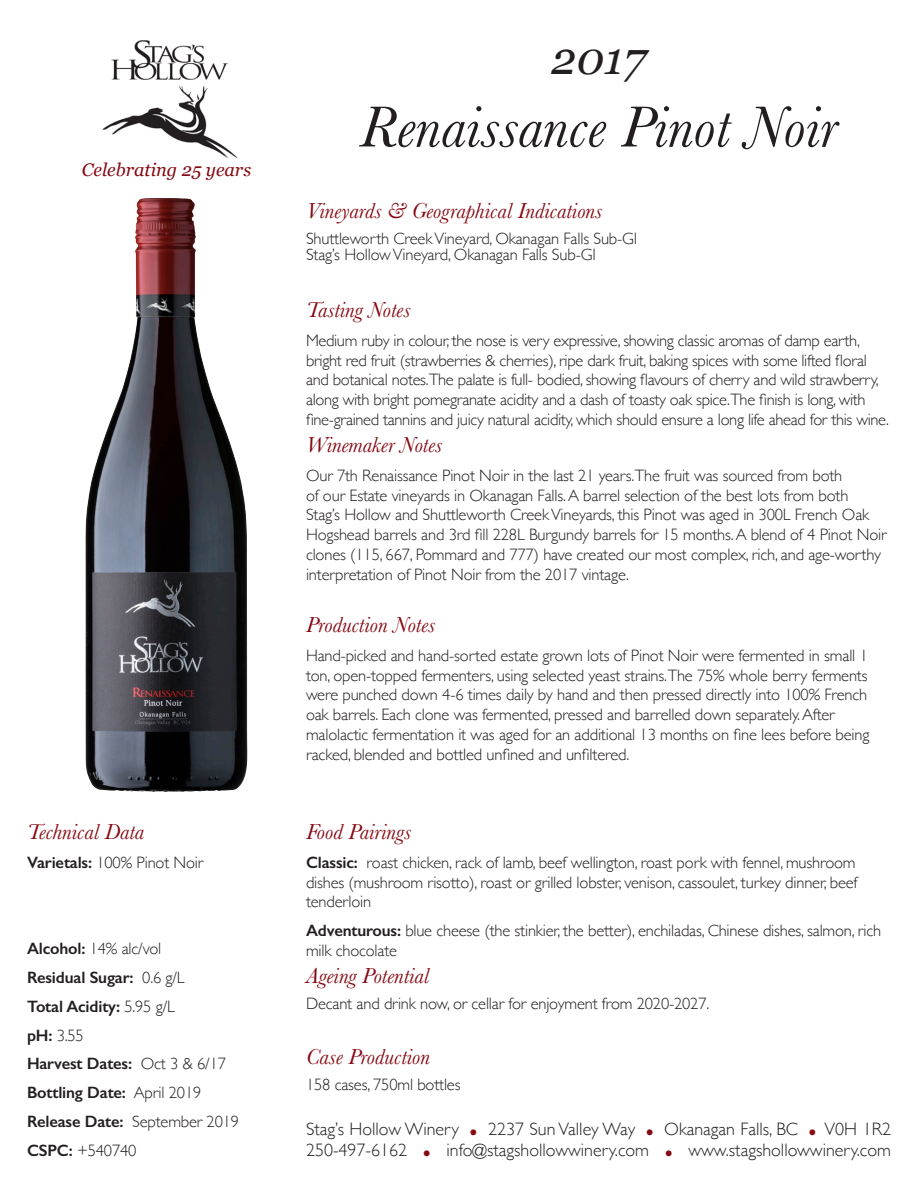
<style>
.page{position:relative;width:918px;height:1188px;background:#fff}
.page>*{position:absolute;margin:0;border:0;box-sizing:border-box;transform-origin:0 0}
.t1{font:italic 60px "Baskerville";color:#231f20}
.t2{font:italic 45px "Georgia";color:#231f20}
.t3{font:italic 22.5px "Baskerville";color:#850913}
.t4{font:italic 18.15px "Georgia";color:#850913}
.t5{font:300 18px/21.6px "Gill Sans";color:#231f20}
.t6{font:300 16.5px/19.8px "Gill Sans";letter-spacing:-.01em;color:#231f20}
.t7{font:600 16.5px "Gill Sans";letter-spacing:-.01em;color:#231f20}
.s1{font-weight:600}
.s2{font-weight:300}
.s3{font-weight:800;color:#850913}
</style>
<div class="page">
<img style="left:102px;top:40px;width:136px;height:118px">
<img style="left:85px;top:198px;width:131px;height:594px">
<p class="t4" style="left:82px;top:156px;width:171px">Celebrating 25 years</p>
<h3 class="t3" style="left:27px;top:817px;width:119px">Technical Data</h3>
<p class="t6" style="left:27px;top:852px;width:178px"><span class="s1">Varietals:</span> 100% Pinot Noir</p>
<p class="t6" style="left:27px;top:938px;width:136px"><span class="s1">Alcohol:</span> 14% alc/vol</p>
<p class="t7" style="left:27px;top:968px;width:159px">Residual Sugar: <span class="s2">0.6 g/L</span></p>
<p class="t7" style="left:27px;top:996px;width:149px">Total Acidity: <span class="s2">5.95 g/L</span></p>
<p class="t6" style="left:27px;top:1025px;width:58px"><span class="s1">pH:</span> 3.55</p>
<p class="t7" style="left:27px;top:1054px;width:201px">Harvest Dates: <span class="s2">Oct 3 &amp; 6/17</span></p>
<p class="t7" style="left:27px;top:1083px;width:176px">Bottling Date: <span class="s2">April 2019</span></p>
<p class="t6" style="left:27px;top:1111px;width:214px"><span class="s1">Release Date:</span> September 2019</p>
<p class="t6" style="left:27px;top:1140px;width:111px"><span class="s1">CSPC:</span> +540740</p>
<p class="t2" style="left:551px;top:26px;width:96px">2017</p>
<p class="t1" style="left:360px;top:87px;width:479px">Renaissance Pinot Noir</p>
<h3 class="t3" style="left:306px;top:196px;width:298px">Vineyards &amp; Geographical Indications</h3>
<p class="t6" style="left:306px;top:228px;width:333px">Shuttleworth Creek Vineyard, Okanagan Falls Sub-GI</p>
<p class="t6" style="left:306px;top:244px;width:291px">Stag’s Hollow Vineyard, Okanagan Falls Sub-GI</p>
<h3 class="t3" style="left:306px;top:295px;width:106px">Tasting Notes</h3>
<p class="t6" style="left:306px;top:330px;width:585px">Medium ruby in colour, the nose is very expressive, showing classic aromas of damp earth, bright red fruit (strawberries &amp; cherries), ripe dark fruit, baking spices with some lifted floral and botanical notes.The palate is full- bodied, showing flavours of cherry and wild strawberry, along with bright pomegranate acidity and a dash of toasty oak spice.The finish is long, with fine-grained tannins and juicy natural acidity, which should ensure a long life ahead for this wine.</p>
<h3 class="t3" style="left:306px;top:430px;width:138px">Winemaker Notes</h3>
<p class="t6" style="left:306px;top:465px;width:582px">Our 7th Renaissance Pinot Noir in the last 21 years.The fruit was sourced from both<br>of our Estate vineyards in Okanagan Falls. A barrel selection of the best lots from both Stag’s Hollow and Shuttleworth Creek Vineyards, this Pinot was aged in 300L French Oak Hogshead barrels and 3rd fill 228L Burgundy barrels for 15 months. A blend of 4 Pinot Noir clones (115, 667, Pommard and 777) have created our most complex, rich, and age-worthy interpretation of Pinot Noir from the 2017 vintage.</p>
<h3 class="t3" style="left:306px;top:610px;width:131px">Production Notes</h3>
<p class="t6" style="left:306px;top:645px;width:565px">Hand-picked and hand-sorted estate grown lots of Pinot Noir were fermented in small 1 ton, open-topped fermenters, using selected yeast strains.The 75% whole berry ferments were punched down 4-6 times daily by hand and then pressed directly into 100% French oak barrels. Each clone was fermented, pressed and barrelled down separately. After malolactic fermentation it was aged for an additional 13 months on fine lees before being racked, blended and bottled unfined and unfiltered.</p>
<h3 class="t3" style="left:306px;top:817px;width:107px">Food Pairings</h3>
<p class="t6" style="left:306px;top:852px;width:553px;text-align:justify"><span class="s1">Classic:</span> roast chicken, rack of lamb, beef wellington, roast pork with fennel, mushroom dishes (mushroom risotto), roast or grilled lobster, venison, cassoulet, turkey dinner, beef tenderloin</p>
<p class="t6" style="left:306px;top:920px;width:577px"><span class="s1">Adventurous:</span> blue cheese (the stinkier, the better), enchiladas, Chinese dishes, salmon, rich milk chocolate</p>
<h3 class="t3" style="left:306px;top:961px;width:125px">Ageing Potential</h3>
<p class="t6" style="left:306px;top:993px;width:405px">Decant and drink now, or cellar for enjoyment from 2020-2027.</p>
<h3 class="t3" style="left:306px;top:1042px;width:126px">Case Production</h3>
<p class="t6" style="left:306px;top:1074px;width:156px">158 cases, 750ml bottles</p>
<p class="t5" style="left:306px;top:1117px;width:587px">Stag’s Hollow Winery <span class="s3">.</span> 2237 Sun Valley Way <span class="s3">.</span> Okanagan Falls, BC <span class="s3">.</span> V0H 1R2<br>250-497-6162 <span class="s3">.</span> info@stagshollowwinery.com <span class="s3">.</span> www.stagshollowwinery.com</p>
</div>
